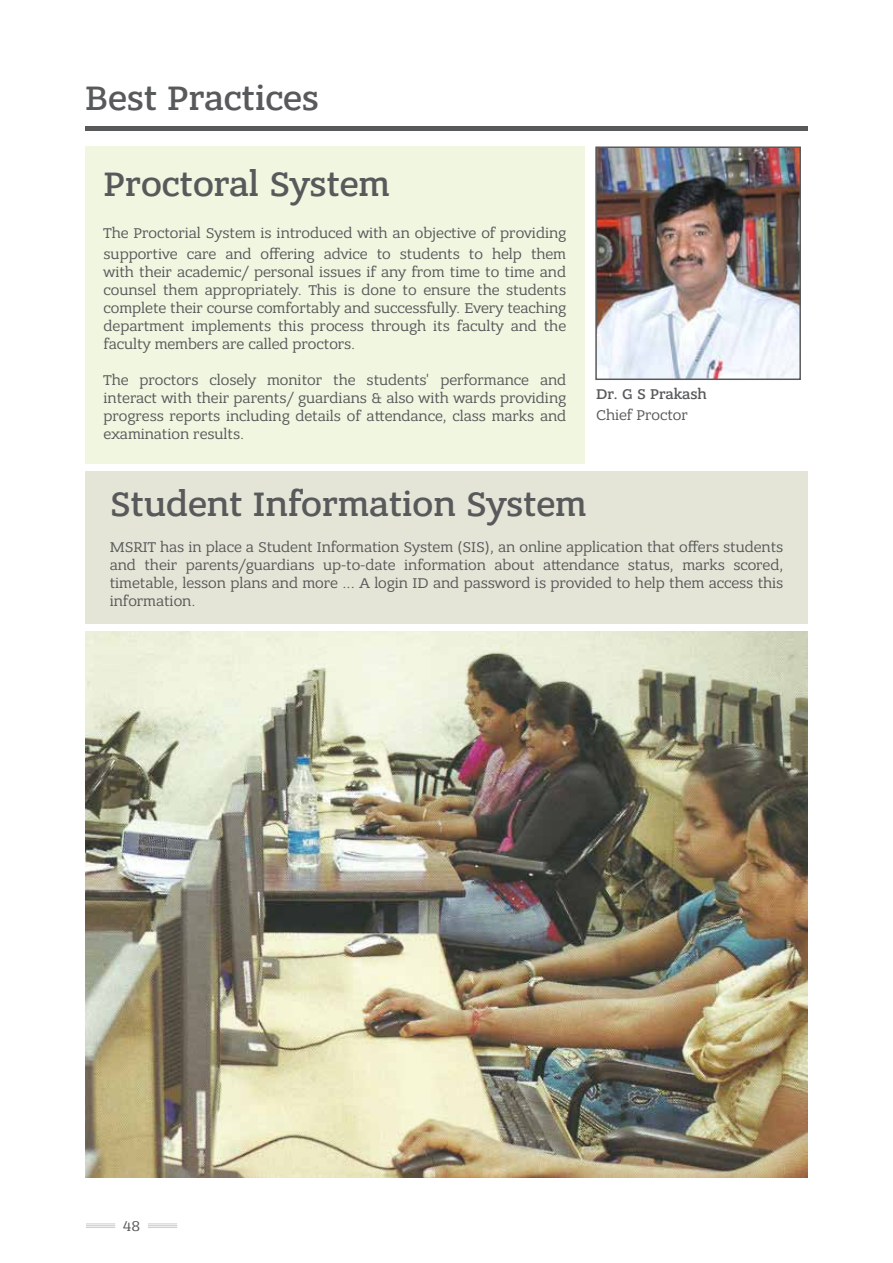
<style>
.page{position:relative;width:893px;height:1263px;background:#fff}
.page>*{position:absolute;margin:0;border:0;box-sizing:border-box;transform-origin:0 0}
.t1{font:500 36px "Bandera Pro";color:#58595b}
.t2{font:15px/18px "Bandera Pro";color:#58595b;text-align:justify}
.t3{font:500 15px "Bandera Pro";color:#58595b}
</style>
<div class="page">
<svg style="left:86px;top:1223px;width:29px;height:5px"></svg>
<svg style="left:148px;top:1223px;width:29px;height:5px"></svg>
<div style="left:85px;top:126px;width:723px;height:5px;background:#58595b"></div>
<div style="left:85px;top:471px;width:723px;height:153px;background:#e5e5d7"></div>
<div style="left:85px;top:146px;width:500px;height:317px;background:#f1f6e0"></div>
<img style="left:85px;top:631px;width:723px;height:547px">
<img style="left:598px;top:149px;width:200px;height:228px">
<div style="left:595px;top:146px;width:206px;height:234px;border:2px solid #58595b"></div>
<h1 class="t1" style="left:85px;top:76px;width:235px">Best Practices</h1>
<h1 class="t1" style="left:104px;top:161px;width:288px">Proctoral System</h1>
<p class="t2" style="left:104px;top:222px;width:464px;line-height:21px">The Proctorial System is introduced with an objective of providing supportive care and offering advice to students to help them</p>
<p class="t2" style="left:104px;top:263px;width:464px">with their academic/ personal issues if any from time to time and counsel them appropriately. This is done to ensure the students complete their course comfortably and successfully. Every teaching department implements this process through its faculty and the faculty members are called proctors.</p>
<p class="t2" style="left:104px;top:371px;width:464px">The proctors closely monitor the students' performance and interact with their parents/ guardians &amp; also with wards providing progress reports including details of attendance, class marks and examination results.</p>
<p class="t3" style="left:596px;top:385px;width:112px">Dr. G S Prakash</p>
<p class="t2" style="left:596px;top:406px;width:93px">Chief Proctor</p>
<h1 class="t1" style="left:110px;top:481px;width:478px">Student Information System</h1>
<p class="t2" style="left:110px;top:538px;width:675px">MSRIT has in place a Student Information System (SIS), an online application that offers students and their parents/guardians up-to-date information about attendance status, marks scored, timetable, lesson plans and more ... A login ID and password is provided to help them access this information.</p>
<p class="t2" style="left:123px;top:1217px;width:19px">48</p>
</div>
